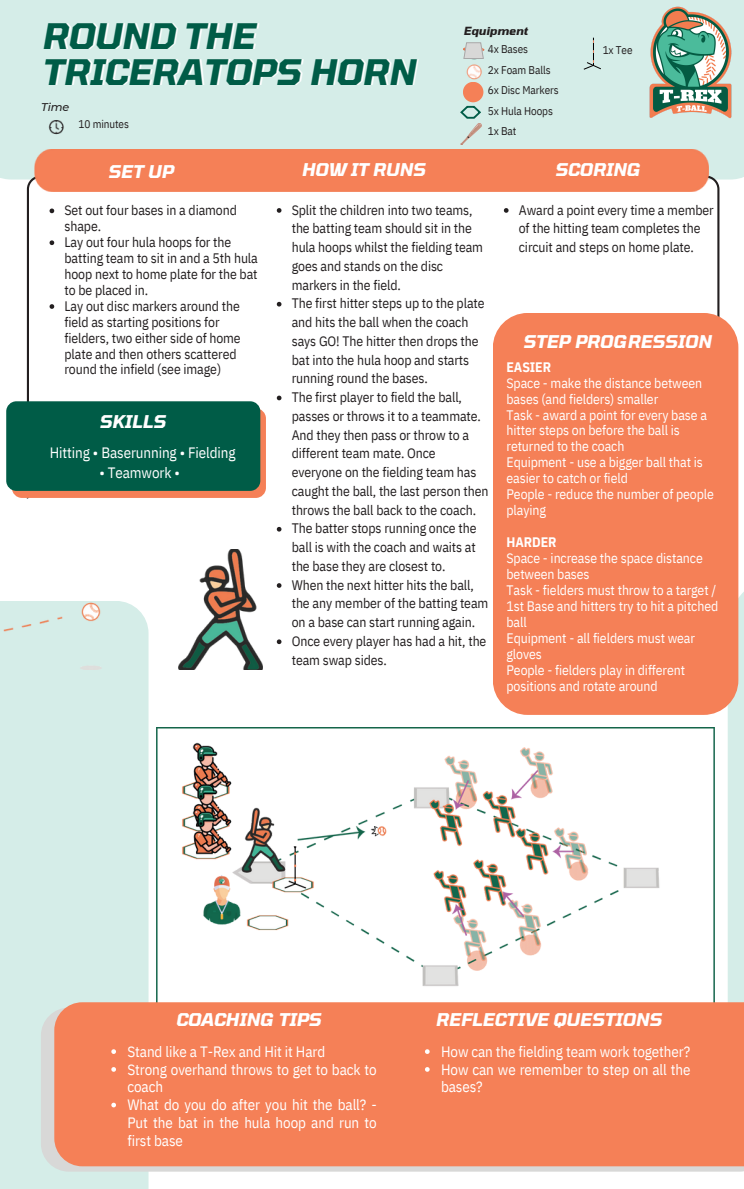
<style>
.page{position:relative;width:744px;height:1189px;background:#fff}
.page>*{position:absolute;margin:0;border:0;box-sizing:border-box;transform-origin:0 0}
.t1{font:italic 700 35px/36.5px "Tomorrow";color:#005c47}
.t2{font:italic 700 17.5px "Tomorrow";color:#fff}
.t3{font:15px/17.8px "IBM Plex Sans Cond";letter-spacing:-.005em;color:#fff}
.t4{font:13.75px/18.8px "IBM Plex Sans Cond";letter-spacing:-.005em;color:#231f20}
.t5{font:13.75px/16px "IBM Plex Sans Cond";letter-spacing:-.005em;color:#fff}
.t6{font:700 13.75px "IBM Plex Sans Cond";letter-spacing:-.005em;color:#fff}
.t7{font:11.12px "IBM Plex Sans Cond";letter-spacing:-.01em;color:#231f20}
.t8{font:italic 700 11.12px "Tomorrow";color:#231f20}
.t9{font:italic 500 11.12px "Montserrat";color:#231f20}
</style>
<div class="page">
<div style="left:0;top:0;width:743px;height:179px;background:#d5ede8"></div>
<svg style="left:727px;top:575px;width:16px;height:427px;background:#d7ece7"></svg>
<div style="left:0;top:669px;width:148px;height:520px;background:#d5ede8"></div>
<svg style="left:50px;top:208px;width:4px;height:5px"></svg>
<svg style="left:50px;top:240px;width:4px;height:5px"></svg>
<svg style="left:50px;top:304px;width:4px;height:5px"></svg>
<svg style="left:277px;top:208px;width:4px;height:5px"></svg>
<svg style="left:277px;top:302px;width:4px;height:4px"></svg>
<svg style="left:277px;top:396px;width:4px;height:4px"></svg>
<svg style="left:277px;top:583px;width:4px;height:5px"></svg>
<svg style="left:277px;top:639px;width:4px;height:5px"></svg>
<svg style="left:503px;top:208px;width:5px;height:5px"></svg>
<img style="left:459px;top:59px;width:29px;height:26px">
<div style="left:35px;top:150px;width:673px;height:41px;background:#f58057"></div>
<img style="left:156px;top:728px;width:558px;height:274px">
<svg style="left:41px;top:1007px;width:702px;height:164px;background:#d8d5d2"></svg>
<div style="left:54px;top:1002px;width:689px;height:164px;background:#f58057"></div>
<div style="left:12px;top:408px;width:254px;height:90px;background:#f58057;border-radius:10px"></div>
<div style="left:6px;top:401px;width:254px;height:90px;background:#005c47;border-radius:10px"></div>
<img style="left:648px;top:6px;width:85px;height:115px">
<div style="left:492px;top:313px;width:246px;height:402px;background:#f58057;border-radius:35px"></div>
<img style="left:0;top:549px;width:262px;height:120px">
<img style="left:42px;top:114px;width:29px;height:27px">
<div style="left:463px;top:82px;width:20px;height:20px;background:#f58057;border-radius:50%"></div>
<svg style="left:462px;top:42px;width:22px;height:17px"></svg>
<svg style="left:460px;top:106px;width:21px;height:39px"></svg>
<svg style="left:582px;top:38px;width:20px;height:32px"></svg>
<svg style="left:111px;top:1049px;width:5px;height:5px"></svg>
<svg style="left:111px;top:1067px;width:5px;height:5px"></svg>
<svg style="left:111px;top:1102px;width:5px;height:5px"></svg>
<svg style="left:425px;top:1049px;width:4px;height:5px"></svg>
<svg style="left:425px;top:1067px;width:4px;height:5px"></svg>
<p class="t1" style="left:41px;top:16px;width:375px">ROUND THE<br>TRICERATOPS HORN</p>
<p class="t8" style="left:463px;top:24px;width:66px">Equipment</p>
<p class="t7" style="left:488px;top:42px;width:42px">4x Bases</p>
<p class="t7" style="left:488px;top:62px;width:64px">2x Foam Balls</p>
<p class="t7" style="left:488px;top:83px;width:72px">6x Disc Markers</p>
<p class="t7" style="left:488px;top:103px;width:67px">5x Hula Hoops</p>
<p class="t7" style="left:488px;top:124px;width:30px">1x Bat</p>
<p class="t9" style="left:41px;top:101px;width:30px">Time</p>
<p class="t7" style="left:78px;top:116px;width:52px">10 minutes</p>
<p class="t7" style="left:602px;top:43px;width:31px">1x Tee</p>
<p class="t2" style="left:108px;top:160px;width:67px">SET UP</p>
<p class="t4" style="left:64px;top:202px;width:174px;line-height:16px">Set out four bases in a diamond shape.</p>
<p class="t4" style="left:64px;top:234px;width:195px;line-height:16px">Lay out four hula hoops for the batting team to sit in and a 5th hula hoop next to home plate for the bat to be placed in.</p>
<p class="t4" style="left:64px;top:298px;width:178px;line-height:16px">Lay out disc markers around the field as starting positions for fielders, two either side of home plate and then others scattered round the infield (see image)</p>
<p class="t2" style="left:99px;top:410px;width:68px">SKILLS</p>
<p class="t3" style="left:50px;top:443px;width:187px">Hitting • Baserunning • Fielding</p>
<p class="t3" style="left:99px;top:464px;width:82px">• Teamwork •</p>
<p class="t2" style="left:301px;top:159px;width:125px">HOW IT RUNS</p>
<p class="t4" style="left:292px;top:200px;width:193px">Split the children into two teams, the batting team should sit in the hula hoops whilst the fielding team goes and stands on the disc markers in the field.</p>
<p class="t4" style="left:292px;top:294px;width:194px">The first hitter steps up to the plate and hits the ball when the coach says GO! The hitter then drops the bat into the hula hoop and starts running round the bases.</p>
<p class="t4" style="left:292px;top:388px;width:198px">The first player to field the ball, passes or throws it to a teammate.<br>And they then pass or throw to a different team mate. Once everyone on the fielding team has caught the ball, the last person then throws the ball back to the coach.</p>
<p class="t4" style="left:292px;top:519px;width:186px;text-align:justify">The batter stops running once the ball is with the coach and waits at the base they are closest to.</p>
<p class="t4" style="left:292px;top:575px;width:198px">When the next hitter hits the ball, the any member of the batting team on a base can start running again.</p>
<p class="t4" style="left:292px;top:631px;width:196px">Once every player has had a hit, the team swap sides.</p>
<p class="t2" style="left:554px;top:159px;width:87px">SCORING</p>
<p class="t4" style="left:518px;top:200px;width:196px">Award a point every time a member of the hitting team completes the circuit and steps on home plate.</p>
<p class="t2" style="left:522px;top:331px;width:190px">STEP PROGRESSION</p>
<p class="t6" style="left:506px;top:358px;width:46px">EASIER</p>
<p class="t5" style="left:506px;top:374px;width:197px">Space - make the distance between bases (and fielders) smaller</p>
<p class="t5" style="left:506px;top:406px;width:202px">Task - award a point for every base a hitter steps on before the ball is returned to the coach</p>
<p class="t5" style="left:506px;top:454px;width:198px">Equipment - use a bigger ball that is easier to catch or field</p>
<p class="t5" style="left:506px;top:486px;width:209px">People - reduce the number of people playing</p>
<p class="t6" style="left:506px;top:533px;width:51px">HARDER</p>
<p class="t5" style="left:506px;top:550px;width:198px">Space - increase the space distance between bases</p>
<p class="t5" style="left:506px;top:582px;width:213px">Task - fielders must throw to a target /<br>1st Base and hitters try to hit a pitched ball</p>
<p class="t5" style="left:506px;top:629px;width:190px">Equipment - all fielders must wear gloves</p>
<p class="t5" style="left:506px;top:661px;width:180px">People - fielders play in different positions and rotate around</p>
<p class="t2" style="left:176px;top:1008px;width:147px">COACHING TIPS</p>
<p class="t3" style="left:127px;top:1042px;width:199px">Stand like a T-Rex and Hit it Hard</p>
<p class="t3" style="left:127px;top:1060px;width:251px">Strong overhand throws to get to back to coach</p>
<p class="t3" style="left:127px;top:1095px;width:251px;text-align:justify">What do you do after you hit the ball? - Put the bat in the hula hoop and run to first base</p>
<p class="t2" style="left:435px;top:1008px;width:228px">REFLECTIVE QUESTIONS</p>
<p class="t3" style="left:441px;top:1042px;width:250px">How can the fielding team work together?</p>
<p class="t3" style="left:441px;top:1060px;width:251px">How can we remember to step on all the bases?</p>
</div>
